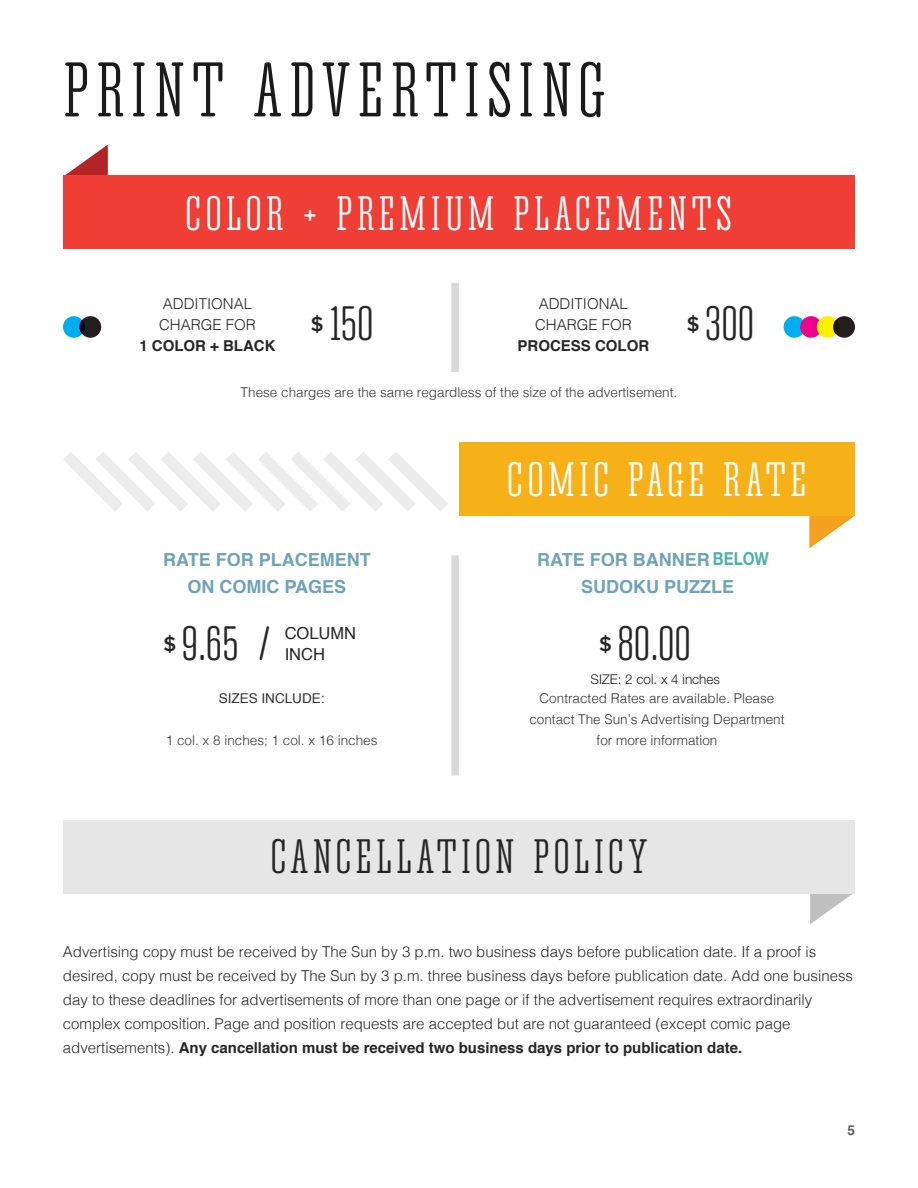
<style>
.page{position:relative;width:918px;height:1188px;background:#fff}
.page>*{position:absolute;margin:0;border:0;box-sizing:border-box;transform-origin:0 0}
.t1{font:72px "Corki Rounded";letter-spacing:.1em;color:#1a1a1a}
.t2{font:45px "Corki Rounded";letter-spacing:.1em;color:#262626}
.t3{font:45px "Corki Rounded";letter-spacing:.1em;color:#fff}
.t4{font:700 18px/27px "Helvetica";color:#6fa3b8}
.t5{font:700 18px "Helvetica Neue";color:#4fb2ac;scale:.85 1}
.t6{font:16.5px/21px "Helvetica";color:#262626}
.t7{font:300 15px/24px "Helvetica";color:#262626}
.t8{font:700 15px "Helvetica";color:#262626}
.t9{font:300 13.5px/21px "Helvetica";color:#333;text-align:center}
.t10{font:300 13.5px "Helvetica Neue";color:#231f20}
.t11{font:13.5px "Helvetica";color:#333}
.t12{font:700 13.5px "Helvetica";color:#595959}
.s1{font-weight:700}
</style>
<div class="page">
<svg style="left:64px;top:145px;width:44px;height:31px"></svg>
<div style="left:63px;top:176px;width:792px;height:73px;background:#ee3e35"></div>
<svg style="left:809px;top:516px;width:46px;height:33px"></svg>
<div style="left:459px;top:442px;width:396px;height:74px;background:#f7b118"></div>
<svg style="left:810px;top:893px;width:44px;height:31px"></svg>
<div style="left:63px;top:820px;width:792px;height:73px;background:#e6e6e6"></div>
<div style="left:63px;top:316px;width:22px;height:22px;background:#00aeef;border-radius:50%"></div>
<div style="left:80px;top:316px;width:21px;height:22px;background:#231f20;border-radius:50%"></div>
<div style="left:784px;top:316px;width:21px;height:22px;background:#00aeef;border-radius:50%"></div>
<div style="left:800px;top:316px;width:22px;height:22px;background:#ed028c;border-radius:50%"></div>
<div style="left:817px;top:316px;width:21px;height:22px;background:#fff101;border-radius:50%"></div>
<div style="left:833px;top:316px;width:22px;height:22px;background:#231f20;border-radius:50%"></div>
<div style="left:451px;top:283px;width:8px;height:89px;background:#d9d9d9"></div>
<div style="left:451px;top:555px;width:8px;height:220px;background:#d9d9d9"></div>
<svg style="left:80px;top:320px;width:5px;height:14px"></svg>
<svg style="left:833px;top:320px;width:5px;height:14px"></svg>
<svg style="left:63px;top:452px;width:385px;height:59px"></svg>
<h1 class="t1" style="left:63px;top:62px;width:544px">PRINT ADVERTISING</h1>
<h2 class="t3" style="left:186px;top:197px;width:548px">COLOR + PREMIUM PLACEMENTS</h2>
<p class="t7" style="left:159px;top:295px;width:98px;line-height:21px">ADDITIONAL<br>CHARGE FOR</p>
<p class="t8" style="left:139px;top:340px;width:138px">1 COLOR + BLACK</p>
<p class="t7" style="left:535px;top:295px;width:98px;line-height:21px">ADDITIONAL<br>CHARGE FOR</p>
<p class="t8" style="left:518px;top:340px;width:133px">PROCESS COLOR</p>
<h2 class="t2" style="left:311px;top:307px;width:64px"><sup>$</sup> 150</h2>
<h2 class="t2" style="left:687px;top:307px;width:69px"><sup>$</sup> 300</h2>
<p class="t9" style="left:241px;top:383px;width:438px">These charges are the same regardless of the size of the advertisement.</p>
<h2 class="t3" style="left:508px;top:462px;width:300px">COMIC PAGE RATE</h2>
<p class="t5" style="left:713px;top:545px;width:68px">BELOW</p>
<p class="t4" style="left:163px;top:547px;width:209px">RA E FOR PLACEMENT</p>
<p class="t4" style="left:188px;top:547px;width:160px">T<br>ON COMIC PAGES</p>
<p class="t4" style="left:537px;top:547px;width:243px">RA E FOR BANNER ABOVE</p>
<p class="t4" style="left:562px;top:547px;width:12px">T</p>
<p class="t4" style="left:581px;top:574px;width:154px">SUDOKU PUZZLE</p>
<h2 class="t2" style="left:164px;top:627px;width:109px"><sup>$</sup> 9.65 /</h2>
<p class="t6" style="left:285px;top:624px;width:73px">COLUMN<br>INCH</p>
<h2 class="t2" style="left:599px;top:627px;width:93px"><sup>$</sup> 80.00</h2>
<p class="t9" style="left:529px;top:689px;width:257px">Contracted Rates are available. Please contact The Sun’s Advertising Department for more information</p>
<p class="t10" style="left:591px;top:668px;width:131px">SIZE: 2 col. x 4 inches</p>
<p class="t11" style="left:219px;top:693px;width:107px">SIZES INCLUDE:</p>
<p class="t9" style="left:166px;top:731px;width:213px">1 col. x 8 inches; 1 col. x 16 inches</p>
<h2 class="t2" style="left:271px;top:839px;width:378px">CANCELLATION POLICY</h2>
<p class="t7" style="left:63px;top:941px;width:792px">Advertising copy must be received by The Sun by 3 p.m. two business days before publication date. If a proof is desired, copy must be received by The Sun by 3 p.m. three business days before publication date. Add one business day to these deadlines for advertisements of more than one page or if the advertisement requires extraordinarily complex composition. Page and position requests are accepted but are not guaranteed (except comic page advertisements). <span class="s1">Any cancellation must be received two business days prior to publication date.</span></p>
<p class="t12" style="left:847px;top:1125px;width:9px">5</p>
</div>
